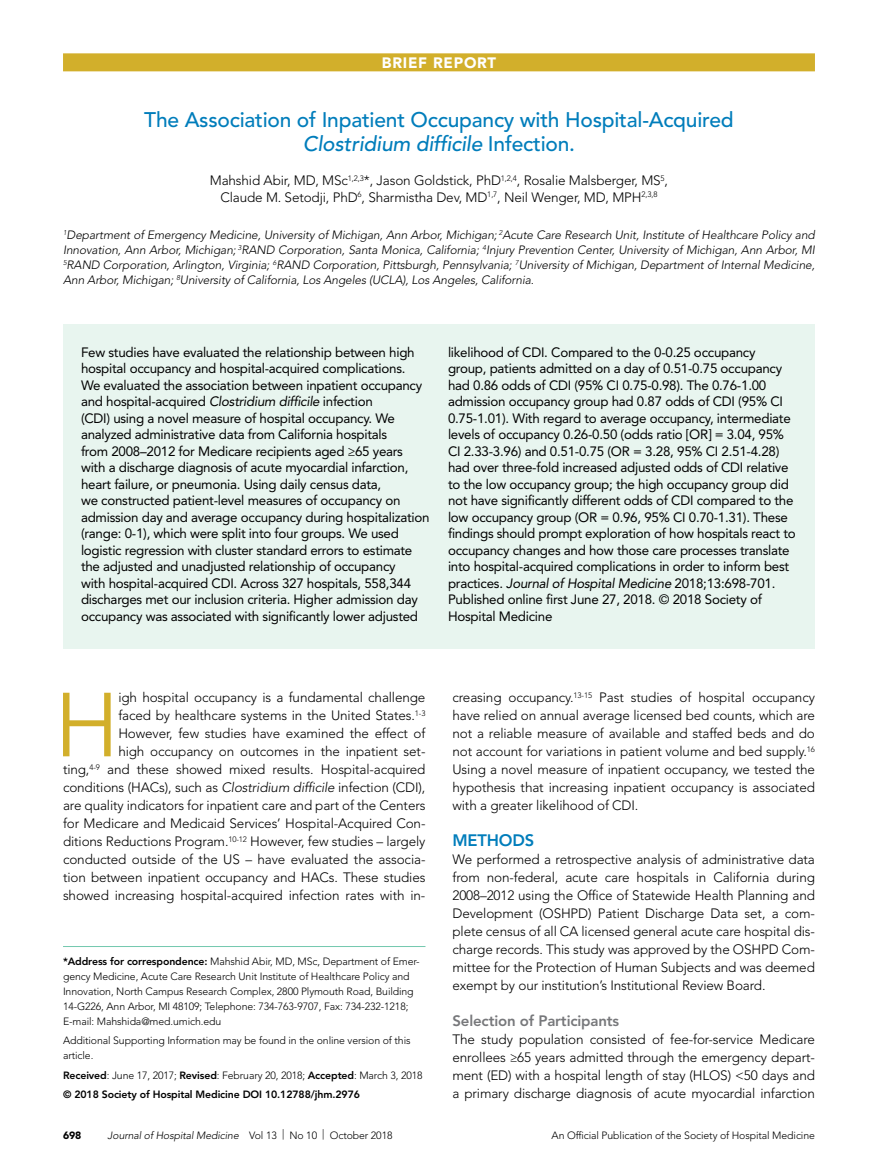
<style>
.page{position:relative;width:878px;height:1175px;background:#fff}
.page>*{position:absolute;margin:0;border:0;box-sizing:border-box;transform-origin:0 0}
.t1{font:89.7px "Avenir LT Std";color:#d2af2b}
.t2{font:500 21px/24px "Avenir LT Std";letter-spacing:-.01em;color:#007dbb;text-align:center}
.t3{font:800 16.5px "Avenir LT Std";letter-spacing:-.01em;color:#007dbb}
.t4{font:800 15px "Avenir LT Std";letter-spacing:-.01em;color:#77787b}
.t5{font:900 15px "Avenir LT Std";letter-spacing:.05em;color:#fff}
.t6{font:300 13.5px/18px "Avenir LT Std";letter-spacing:-.01em;color:#000;text-align:justify}
.t7{font:13.5px/16.5px "Avenir LT Std";letter-spacing:-.02em;color:#000}
.t8{font:italic 300 12px/15px "Avenir LT Std";letter-spacing:-.01em;color:#000;text-align:justify}
.t9{font:300 10.5px/15px "Avenir LT Std";letter-spacing:-.01em;color:#000}
.t10{font:800 10.5px/19.5px "Avenir LT Std";letter-spacing:-.01em;color:#000}
.t11{font:italic 300 10.5px "Avenir LT Std";letter-spacing:-.01em;color:#000}
.t12{font:900 10.5px "Avenir LT Std";color:#000}
.s1{font-style:italic}
.s2{font-weight:800}
.s3{font-weight:300}
.s4{font-style:normal}
</style>
<div class="page">
<div style="left:63px;top:53px;width:751px;height:18px;background:#d2af2b"></div>
<hr style="left:63px;top:946px;width:362px;height:1px;background:#73c8af">
<div style="left:63px;top:324px;width:751px;height:324px;background:#e8f5ef"></div>
<p class="t5" style="left:382px;top:54px;width:116px">BRIEF REPORT</p>
<h2 class="t2" style="left:144px;top:108px;width:591px">The Association of Inpatient Occupancy with Hospital-Acquired<br><span class="s1">Clostridium difficile</span> Infection.</h2>
<p class="t6" style="left:210px;top:172px;width:460px;line-height:16.5px;text-align:center">Mahshid Abir, MD, MSc<sup>1,2,3</sup>*, Jason Goldstick, PhD<sup>1,2,4</sup>, Rosalie Malsberger, MS<sup>5</sup>,<br>Claude M. Setodji, PhD<sup>6</sup>, Sharmistha Dev, MD<sup>1,7</sup>, Neil Wenger, MD, MPH<sup>2,3,8</sup></p>
<p class="t8" style="left:63px;top:228px;width:753px"><sup>1</sup>Department of Emergency Medicine, University of Michigan, Ann Arbor, Michigan; <sup>2</sup>Acute Care Research Unit, Institute of Healthcare Policy and Innovation, Ann Arbor, Michigan; <sup>3</sup>RAND Corporation, Santa Monica, California; <sup>4</sup>Injury Prevention Center, University of Michigan, Ann Arbor, MI <sup>5</sup>RAND Corporation, Arlington, Virginia; <sup>6</sup>RAND Corporation, Pittsburgh, Pennsylvania; <sup>7</sup>University of Michigan, Department of Internal Medicine, Ann Arbor, Michigan; <sup>8</sup>University of California, Los Angeles (UCLA), Los Angeles, California.</p>
<p class="t7" style="left:81px;top:344px;width:350px">Few studies have evaluated the relationship between high hospital occupancy and hospital-acquired complications.<br>We evaluated the association between inpatient occupancy and hospital-acquired <span class="s1">Clostridium difficile</span> infection<br>(CDI) using a novel measure of hospital occupancy. We analyzed administrative data from California hospitals<br>from 2008–2012 for Medicare recipients aged ≥65 years with a discharge diagnosis of acute myocardial infarction, heart failure, or pneumonia. Using daily census data,<br>we constructed patient-level measures of occupancy on admission day and average occupancy during hospitalization (range: 0-1), which were split into four groups. We used logistic regression with cluster standard errors to estimate the adjusted and unadjusted relationship of occupancy<br>with hospital-acquired CDI. Across 327 hospitals, 558,344 discharges met our inclusion criteria. Higher admission day occupancy was associated with significantly lower adjusted</p>
<p class="t7" style="left:448px;top:344px;width:349px">likelihood of CDI. Compared to the 0-0.25 occupancy group, patients admitted on a day of 0.51-0.75 occupancy had 0.86 odds of CDI (95% CI 0.75-0.98). The 0.76-1.00 admission occupancy group had 0.87 odds of CDI (95% CI 0.75-1.01). With regard to average occupancy, intermediate levels of occupancy 0.26-0.50 (odds ratio [OR] = 3.04, 95% CI 2.33-3.96) and 0.51-0.75 (OR = 3.28, 95% CI 2.51-4.28) had over three-fold increased adjusted odds of CDI relative to the low occupancy group; the high occupancy group did not have significantly different odds of CDI compared to the low occupancy group (OR = 0.96, 95% CI 0.70-1.31). These findings should prompt exploration of how hospitals react to occupancy changes and how those care processes translate into hospital-acquired complications in order to inform best practices. <span class="s1">Journal of Hospital Medicine</span> 2018;13:698-701.<br>Published online first June 27, 2018. © 2018 Society of Hospital Medicine</p>
<p class="t6" style="left:63px;top:688px;width:364px;text-align:right">igh hospital occupancy is a fundamental challenge<br>faced by healthcare systems in the United States.<sup>1-3<br></sup>However, few studies have examined the effect of<br>high occupancy on outcomes in the inpatient set-<br>ting,<sup>4-9</sup> and these showed mixed results. Hospital-acquired conditions (HACs), such as <span class="s1">Clostridium difficile</span> infection (CDI), are quality indicators for inpatient care and part of the Centers for Medicare and Medicaid Services’ Hospital-Acquired Con&shy;ditions Reductions Program.<sup>10-12</sup> However, few studies – largely conducted outside of the US – have evaluated the associa&shy;tion between inpatient occupancy and HACs. These studies showed increasing hospital-acquired infection rates with in-</p>
<p class="t6" style="left:452px;top:688px;width:364px">creasing occupancy.<sup>13-15</sup> Past studies of hospital occupancy have relied on annual average licensed bed counts, which are not a reliable measure of available and staffed beds and do not account for variations in patient volume and bed supply.<sup>16<br></sup>Using a novel measure of inpatient occupancy, we tested the hypothesis that increasing inpatient occupancy is associated with a greater likelihood of CDI.</p>
<h1 class="t1" style="left:54px;top:673px;width:66px">H</h1>
<p class="t3" style="left:452px;top:831px;width:83px">METHODS</p>
<p class="t6" style="left:452px;top:850px;width:364px">We performed a retrospective analysis of administrative data from non-federal, acute care hospitals in California during 2008–2012 using the Office of Statewide Health Planning and Development (OSHPD) Patient Discharge Data set, a com&shy;plete census of all CA licensed general acute care hospital dis&shy;charge records. This study was approved by the OSHPD Com&shy;mittee for the Protection of Human Subjects and was deemed exempt by our institution’s Institutional Review Board.</p>
<p class="t4" style="left:452px;top:1012px;width:168px">Selection of Participants</p>
<p class="t6" style="left:452px;top:1030px;width:364px">The study population consisted of fee-for-service Medicare enrollees ≥65 years admitted through the emergency depart&shy;ment (ED) with a hospital length of stay (HLOS) &lt;50 days and a primary discharge diagnosis of acute myocardial infarction</p>
<p class="t9" style="left:63px;top:953px;width:358px"><span class="s2">*Address for correspondence:</span> Mahshid Abir, MD, MSc, Department of Emer&shy;gency Medicine, Acute Care Research Unit Institute of Healthcare Policy and Innovation, North Campus Research Complex, 2800 Plymouth Road, Building 14-G226, Ann Arbor, MI 48109; Telephone: 734-763-9707, Fax: 734-232-1218; E-mail: Mahshida@med.umich.edu</p>
<p class="t9" style="left:63px;top:1033px;width:349px">Additional Supporting Information may be found in the online version of this article.</p>
<p class="t10" style="left:63px;top:1065px;width:361px">Received<span class="s3">: June 17, 2017;</span> Revised<span class="s3">: February 20, 2018;</span> Accepted<span class="s3">: March 3, 2018 </span>© 2018 Society of Hospital Medicine DOI 10.12788/jhm.2976</p>
<p class="t12" style="left:63px;top:1128px;width:20px">698</p>
<p class="t11" style="left:108px;top:1129px;width:286px">Journal of Hospital Medicine <span class="s4">Vol 13 | No 10 | October 2018</span></p>
<p class="t9" style="left:551px;top:1127px;width:265px">An Official Publication of the Society of Hospital Medicine</p>
</div>
